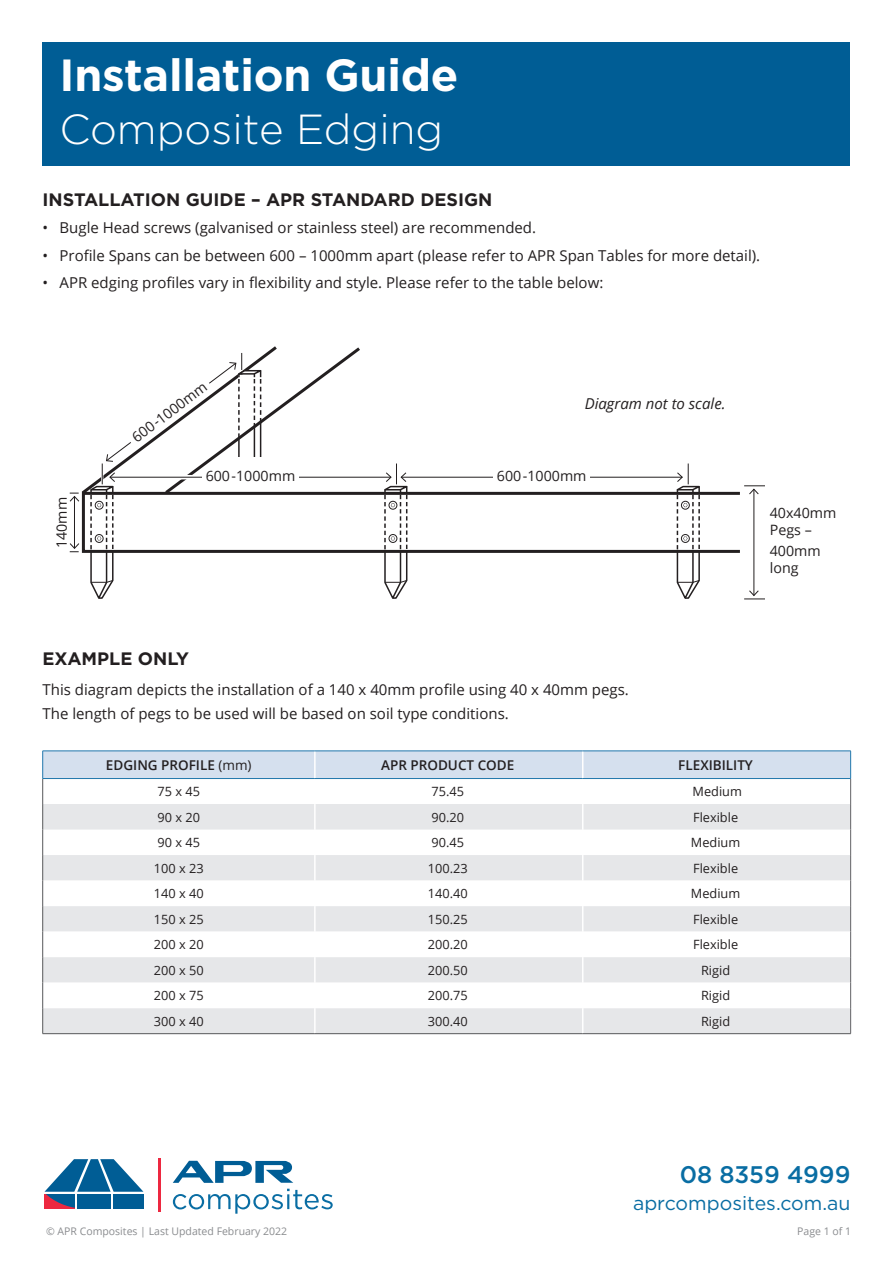
<style>
.page{position:relative;width:893px;height:1263px;background:#fff}
.page>*{position:absolute;margin:0;border:0;box-sizing:border-box;transform-origin:0 0}
.t1{font:700 45px "Gotham";letter-spacing:-.005em;color:#fff}
.t2{font:300 42px "Gotham";color:#fff}
.t3{font:500 24px "Gotham";color:#096da3}
.t4{font:19.5px "Gotham";color:#096da3}
.Paragraph_Head{font:700 18px "Gotham";color:#231f20}
.Body_10pt{font:15px/24px "Open Sans";color:#231f20}
.Body_10pt-2{font:italic 15px "Open Sans";color:#231f20}
.Body_9_5pt{font:14.25px/17.1px "Open Sans";color:#231f20}
.Table_text_heading{font:600 13.5px "Open Sans";color:#231f20}
.Table_text{font:12.75px "Open Sans";color:#231f20}
.t5{font:10.5px "Open Sans";color:#8a8c8f}
.s1{font-weight:400}
</style>
<div class="page">
<hr style="left:158px;top:1158px;width:3px;height:54px;background:#ed2840">
<svg style="left:173px;top:1161px;width:120px;height:22px"></svg>
<div style="left:113px;top:1194px;width:31px;height:15px;background:#005d95"></div>
<svg style="left:44px;top:1159px;width:99px;height:50px"></svg>
<svg style="left:173px;top:1189px;width:160px;height:25px"></svg>
<hr style="left:43px;top:1033px;width:272px;height:1px;background:#57585a">
<hr style="left:315px;top:1033px;width:268px;height:1px;background:#57585a">
<hr style="left:583px;top:1033px;width:268px;height:1px;background:#57585a">
<svg style="left:42px;top:751px;width:809px;height:282px"></svg>
<hr style="left:43px;top:778px;width:272px;height:1px;background:#2178ac">
<hr style="left:315px;top:778px;width:268px;height:1px;background:#2178ac">
<hr style="left:583px;top:778px;width:268px;height:1px;background:#2178ac">
<div style="left:82px;top:492px;width:659px;height:61px;border:3px solid #231f20"></div>
<svg style="left:363px;top:476px;width:16px;height:1px"></svg>
<hr style="left:110px;top:477px;width:281px;height:1px;background:#231f20">
<hr style="left:401px;top:477px;width:281px;height:1px;background:#231f20">
<div style="left:494px;top:470px;width:96px;height:13px;background:#fff"></div>
<svg style="left:379px;top:463px;width:34px;height:136px"></svg>
<svg style="left:672px;top:463px;width:34px;height:136px"></svg>
<hr style="left:754px;top:489px;width:1px;height:106px;background:#231f20">
<svg style="left:744px;top:590px;width:21px;height:10px"></svg>
<svg style="left:744px;top:486px;width:21px;height:8px"></svg>
<svg style="left:70px;top:346px;width:293px;height:253px"></svg>
<div style="left:43px;top:43px;width:807px;height:123px;background:#005d95"></div>
<h1 class="t1" style="left:60px;top:46px;width:400px">Installation Guide</h1>
<h2 class="t2" style="left:60px;top:102px;width:385px">Composite Edging</h2>
<p class="Paragraph_Head" style="left:43px;top:187px;width:451px">INSTALLATION GUIDE – APR STANDARD DESIGN</p>
<p class="Body_10pt" style="left:43px;top:215px;width:495px">• Bugle Head screws (galvanised or stainless steel) are recommended.</p>
<p class="Body_10pt" style="left:43px;top:243px;width:719px">• Profile Spans can be between 600 – 1000mm apart (please refer to APR Span Tables for more detail).</p>
<p class="Body_10pt" style="left:43px;top:270px;width:562px">• APR edging profiles vary in flexibility and style. Please refer to the table below:</p>
<p class="Body_9_5pt" style="left:128px;top:432px;width:91px;rotate:-37deg">600-1000mm</p>
<p class="Body_10pt-2" style="left:585px;top:393px;width:142px">Diagram not to scale.</p>
<p class="Body_9_5pt" style="left:206px;top:467px;width:91px">600-1000mm</p>
<p class="Body_9_5pt" style="left:497px;top:467px;width:91px">600-1000mm</p>
<p class="Body_9_5pt" style="left:53px;top:548px;width:52px;rotate:-90deg">140mm</p>
<p class="Body_9_5pt" style="left:770px;top:504px;width:68px">40x40mm<br>Pegs –</p>
<p class="Body_9_5pt" style="left:770px;top:542px;width:52px">400mm long</p>
<p class="Paragraph_Head" style="left:43px;top:647px;width:148px">EXAMPLE ONLY</p>
<p class="Body_10pt" style="left:43px;top:677px;width:588px">This diagram depicts the installation of a 140 x 40mm profile using 40 x 40mm pegs.<br>The length of pegs to be used will be based on soil type conditions.</p>
<p class="Table_text_heading" style="left:106px;top:756px;width:147px">EDGING PROFILE <span class="s1">(mm)</span></p>
<p class="Table_text_heading" style="left:381px;top:756px;width:135px">APR PRODUCT CODE</p>
<p class="Table_text_heading" style="left:678px;top:756px;width:76px">FLEXIBILITY</p>
<p class="Table_text" style="left:158px;top:783px;width:44px">75 x 45</p>
<p class="Table_text" style="left:431px;top:783px;width:34px">75.45</p>
<p class="Table_text" style="left:693px;top:783px;width:51px">Medium</p>
<p class="Table_text" style="left:158px;top:808px;width:44px">90 x 20</p>
<p class="Table_text" style="left:431px;top:808px;width:34px">90.20</p>
<p class="Table_text" style="left:693px;top:808px;width:47px">Flexible</p>
<p class="Table_text" style="left:158px;top:834px;width:44px">90 x 45</p>
<p class="Table_text" style="left:431px;top:834px;width:34px">90.45</p>
<p class="Table_text" style="left:691px;top:834px;width:51px">Medium</p>
<p class="Table_text" style="left:154px;top:859px;width:51px">100 x 23</p>
<p class="Table_text" style="left:428px;top:859px;width:41px">100.23</p>
<p class="Table_text" style="left:693px;top:859px;width:47px">Flexible</p>
<p class="Table_text" style="left:154px;top:885px;width:51px">140 x 40</p>
<p class="Table_text" style="left:428px;top:885px;width:41px">140.40</p>
<p class="Table_text" style="left:691px;top:885px;width:51px">Medium</p>
<p class="Table_text" style="left:154px;top:910px;width:51px">150 x 25</p>
<p class="Table_text" style="left:428px;top:910px;width:41px">150.25</p>
<p class="Table_text" style="left:693px;top:910px;width:47px">Flexible</p>
<p class="Table_text" style="left:154px;top:936px;width:51px">200 x 20</p>
<p class="Table_text" style="left:428px;top:936px;width:41px">200.20</p>
<p class="Table_text" style="left:693px;top:936px;width:47px">Flexible</p>
<p class="Table_text" style="left:154px;top:961px;width:51px">200 x 50</p>
<p class="Table_text" style="left:428px;top:961px;width:41px">200.50</p>
<p class="Table_text" style="left:701px;top:961px;width:31px">Rigid</p>
<p class="Table_text" style="left:154px;top:987px;width:51px">200 x 75</p>
<p class="Table_text" style="left:428px;top:987px;width:41px">200.75</p>
<p class="Table_text" style="left:701px;top:987px;width:31px">Rigid</p>
<p class="Table_text" style="left:154px;top:1012px;width:51px">300 x 40</p>
<p class="Table_text" style="left:428px;top:1012px;width:41px">300.40</p>
<p class="Table_text" style="left:701px;top:1012px;width:31px">Rigid</p>
<h3 class="t3" style="left:680px;top:1159px;width:172px">08 8359 4999</h3>
<h3 class="t4" style="left:633px;top:1190px;width:219px">aprcomposites.com.au</h3>
<p class="t5" style="left:46px;top:1224px;width:243px">© APR Composites | Last Updated February 2022</p>
<p class="t5" style="left:797px;top:1224px;width:55px">Page 1 of 1</p>
</div>
